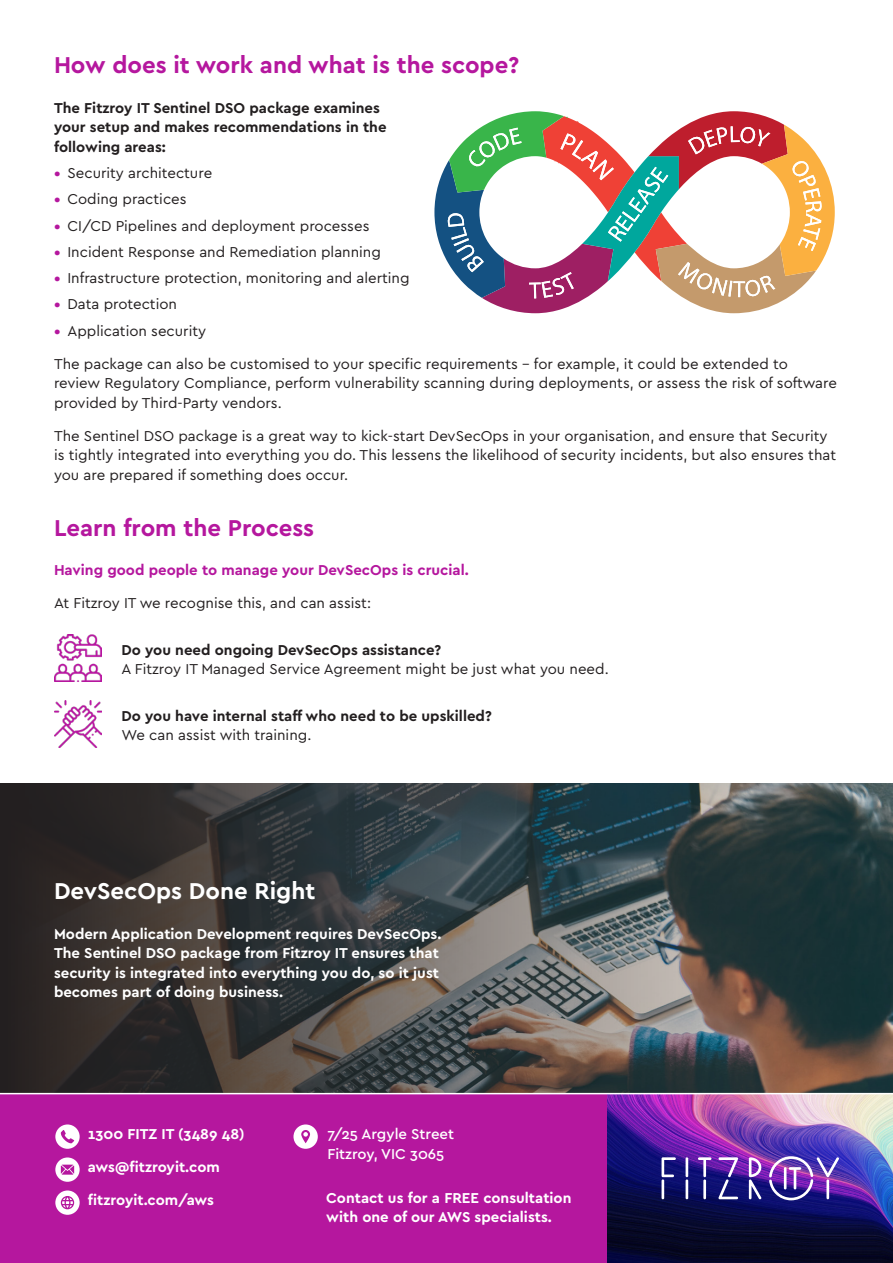
<style>
.page{position:relative;width:893px;height:1263px;background:#fff}
.page>*{position:absolute;margin:0;border:0;box-sizing:border-box;transform-origin:0 0}
.Subhead_2{font:700 24px "Cera GR";color:#b5179e}
.Subhead{font:700 24px "Cera GR";color:#fff}
.Body{font:15px/19.5px "Cera GR";color:#231f20}
.Body_-_White_Bold{font:700 15px/19.5px "Cera GR";color:#fff}
.Subhead_3_-_Black{font:700 15px/19.5px "Cera GR";color:#231f20}
.Body-2{font:700 15px/19.5px "Cera GR";color:#231f20}
.Subhead_3_-_Purple{font:700 15px "Cera GR";color:#b5179e}
.Body_-_White{font:500 15px/19.5px "Cera GR";color:#fff}
.s1{font-weight:700;color:#b5179e}
.s2{font-weight:700}
.s3{font-weight:400}
</style>
<div class="page">
<svg style="left:0;top:783px;width:893px;height:310px;background:#404343"></svg>
<div style="left:0;top:1094px;width:608px;height:169px;background:#b5179e"></div>
<svg style="left:55px;top:1190px;width:25px;height:25px"></svg>
<svg style="left:55px;top:1157px;width:25px;height:25px"></svg>
<svg style="left:55px;top:1124px;width:25px;height:25px"></svg>
<svg style="left:293px;top:1124px;width:25px;height:25px"></svg>
<img style="left:608px;top:1094px;width:285px;height:169px">
<svg style="left:698px;top:1157px;width:13px;height:41px"></svg>
<hr style="left:703px;top:1179px;width:3px;height:20px;background:#fff">
<hr style="left:686px;top:1157px;width:2px;height:20px;background:#fff">
<hr style="left:662px;top:1179px;width:2px;height:20px;background:#fff">
<svg style="left:662px;top:1157px;width:14px;height:41px"></svg>
<hr style="left:686px;top:1179px;width:2px;height:20px;background:#fff">
<svg style="left:749px;top:1157px;width:12px;height:42px"></svg>
<svg style="left:718px;top:1157px;width:20px;height:42px"></svg>
<img style="left:769px;top:1156px;width:70px;height:44px">
<hr style="left:784px;top:1167px;width:2px;height:22px;background:#fff">
<img style="left:54px;top:701px;width:47px;height:47px">
<img style="left:54px;top:635px;width:47px;height:47px">
<svg style="left:434px;top:111px;width:401px;height:202px"></svg>
<p class="Subhead_2" style="left:54px;top:52px;width:467px">How does it work and what is the scope?</p>
<p class="Subhead_3_-_Black" style="left:54px;top:98px;width:334px">The Fitzroy IT Sentinel DSO package examines your setup and makes recommendations in the following areas:</p>
<p class="Body" style="left:54px;top:163px;width:160px"><span class="s1">•</span> Security architecture</p>
<p class="Body" style="left:54px;top:190px;width:134px"><span class="s1">•</span> Coding practices</p>
<p class="Body" style="left:54px;top:216px;width:317px"><span class="s1">•</span> CI/CD Pipelines and deployment processes</p>
<p class="Body" style="left:54px;top:242px;width:328px"><span class="s1">•</span> Incident Response and Remediation planning</p>
<p class="Body" style="left:54px;top:268px;width:357px"><span class="s1">•</span> Infrastructure protection, monitoring and alerting</p>
<p class="Body" style="left:54px;top:295px;width:125px"><span class="s1">•</span> Data protection</p>
<p class="Body" style="left:54px;top:321px;width:154px"><span class="s1">•</span> Application security</p>
<p class="Body" style="left:54px;top:354px;width:784px">The package can also be customised to your specific requirements - for example, it could be extended to review Regulatory Compliance, perform vulnerability scanning during deployments, or assess the risk of software provided by Third-Party vendors.</p>
<p class="Body" style="left:54px;top:426px;width:784px">The Sentinel DSO package is a great way to kick-start DevSecOps in your organisation, and ensure that Security is tightly integrated into everything you do. This lessens the likelihood of security incidents, but also ensures that you are prepared if something does occur.</p>
<p class="Subhead_2" style="left:54px;top:514px;width:262px">Learn from the Process</p>
<p class="Subhead_3_-_Purple" style="left:54px;top:562px;width:416px">Having good people to manage your DevSecOps is crucial.</p>
<p class="Body" style="left:54px;top:594px;width:319px">At Fitzroy IT we recognise this, and can assist:</p>
<p class="Body" style="left:122px;top:640px;width:489px"><span class="s2">Do you need ongoing DevSecOps assistance?<br></span>A Fitzroy IT Managed Service Agreement might be just what you need.</p>
<p class="Body-2" style="left:122px;top:706px;width:372px">Do you have internal staff who need to be upskilled?<br><span class="s3">We can assist with training.</span></p>
<p class="Subhead" style="left:54px;top:877px;width:263px">DevSecOps Done Right</p>
<p class="Body_-_White_Bold" style="left:54px;top:924px;width:389px">Modern Application Development requires DevSecOps.<br>The Sentinel DSO package from Fitzroy IT ensures that security is integrated into everything you do, so it just becomes part of doing business.</p>
<p class="Body_-_White_Bold" style="left:88px;top:1125px;width:158px">1300 FITZ IT (3489 48)</p>
<p class="Body_-_White_Bold" style="left:88px;top:1158px;width:134px">aws@fitzroyit.com</p>
<p class="Body_-_White_Bold" style="left:88px;top:1191px;width:128px">fitzroyit.com/aws</p>
<p class="Body_-_White" style="left:327px;top:1125px;width:128px">7/25 Argyle Street<br>Fitzroy, VIC 3065</p>
<p class="Body_-_White_Bold" style="left:326px;top:1188px;width:247px">Contact us for a FREE consultation with one of our AWS specialists.</p>
</div>
